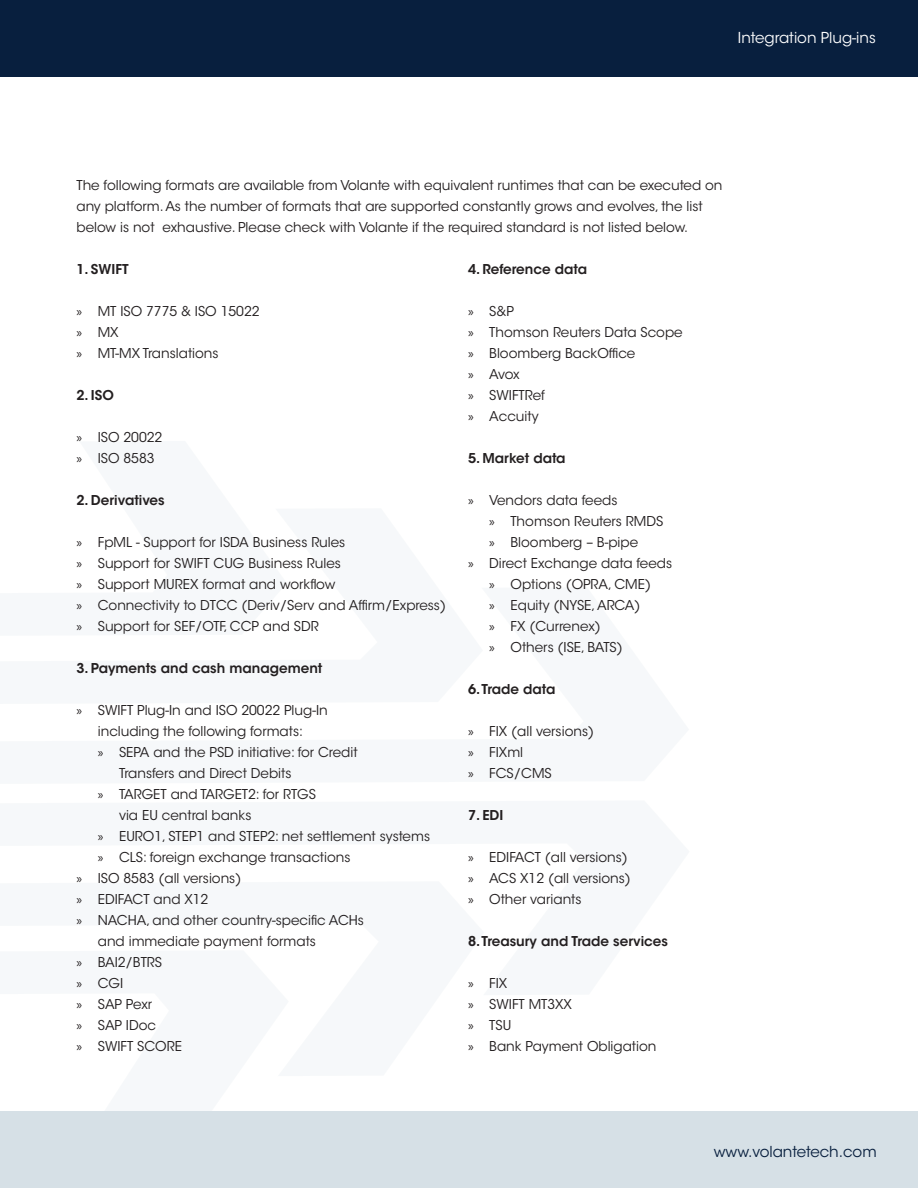
<style>
.page{position:relative;width:918px;height:1188px;background:#fff}
.page>*{position:absolute;margin:0;border:0;box-sizing:border-box;transform-origin:0 0}
.t1{font:15px "ITC Avant Garde Std";color:#081f3e}
.t2{font:15px "ITC Avant Garde Std";color:#fff}
.t3{font:13.5px/21px "ITC Avant Garde Std";color:#231f20}
.t4{font:600 13.5px "ITC Avant Garde Std";color:#231f20}
.s1{font-family:"Myriad Pro"}
</style>
<div class="page">
<div style="left:1px;top:0;width:917px;height:77px;background:#081f3e"></div>
<div style="left:1px;top:1111px;width:917px;height:77px;background:#d6e0e6"></div>
<hr style="left:0;top:1111px;width:1px;height:77px;background:#d6e0e6">
<p class="t2" style="left:738px;top:28px;width:139px">Integration Plug-ins</p>
<p class="t3" style="left:77px;top:175px;width:647px">The following formats are available from Volante with equivalent runtimes that can be executed on any platform. As the number of formats that are supported constantly grows and evolves, the list below is not exhaustive. Please check with Volante if the required standard is not listed below.</p>
<p class="t4" style="left:77px;top:260px;width:54px">1. SWIFT</p>
<p class="t3" style="left:77px;top:301px;width:185px"><span class="s1">»</span> MT ISO 7775 &amp; ISO 15022</p>
<p class="t3" style="left:77px;top:322px;width:44px"><span class="s1">»</span> MX</p>
<p class="t3" style="left:77px;top:343px;width:144px"><span class="s1">»</span> MT-MX Translations</p>
<p class="t4" style="left:77px;top:386px;width:39px">2. ISO</p>
<p class="t3" style="left:77px;top:427px;width:87px"><span class="s1">»</span> ISO 20022</p>
<p class="t3" style="left:77px;top:448px;width:80px"><span class="s1">»</span> ISO 8583</p>
<p class="t4" style="left:77px;top:491px;width:90px">2. Derivatives</p>
<p class="t3" style="left:77px;top:532px;width:270px"><span class="s1">»</span> FpML - Support for ISDA Business Rules</p>
<p class="t3" style="left:77px;top:553px;width:266px"><span class="s1">»</span> Support for SWIFT CUG Business Rules</p>
<p class="t3" style="left:77px;top:574px;width:260px"><span class="s1">»</span> Support MUREX format and workflow</p>
<p class="t3" style="left:77px;top:595px;width:371px"><span class="s1">»</span> Connectivity to DTCC (Deriv/Serv and Affirm/Express)</p>
<p class="t3" style="left:77px;top:616px;width:244px"><span class="s1">»</span> Support for SEF/OTF, CCP and SDR</p>
<p class="t4" style="left:77px;top:659px;width:247px">3. Payments and cash management</p>
<p class="t3" style="left:77px;top:700px;width:253px;text-align:center"><span class="s1">»</span> SWIFT Plug-In and ISO 20022 Plug-In including the following formats:</p>
<p class="t3" style="left:119px;top:742px;width:240px;text-indent:-21px"><span class="s1">»</span> SEPA and the PSD initiative: for Credit<br>Transfers and Direct Debits</p>
<p class="t3" style="left:119px;top:784px;width:198px;text-indent:-21px"><span class="s1">»</span> TARGET and TARGET2: for RTGS via EU central banks</p>
<p class="t3" style="left:98px;top:826px;width:334px"><span class="s1">»</span> EURO1, STEP1 and STEP2: net settlement systems</p>
<p class="t3" style="left:98px;top:847px;width:254px"><span class="s1">»</span> CLS: foreign exchange transactions</p>
<p class="t3" style="left:77px;top:868px;width:166px"><span class="s1">»</span> ISO 8583 (all versions)</p>
<p class="t3" style="left:77px;top:889px;width:133px"><span class="s1">»</span> EDIFACT and X12</p>
<p class="t3" style="left:98px;top:910px;width:268px;text-indent:-21px"><span class="s1">»</span> NACHA, and other country-specific ACHs and immediate payment formats</p>
<p class="t3" style="left:77px;top:952px;width:87px"><span class="s1">»</span> BAI2/BTRS</p>
<p class="t3" style="left:77px;top:973px;width:48px"><span class="s1">»</span> CGI</p>
<p class="t3" style="left:77px;top:994px;width:77px"><span class="s1">»</span> SAP Pexr</p>
<p class="t3" style="left:77px;top:1015px;width:81px"><span class="s1">»</span> SAP IDoc</p>
<p class="t3" style="left:77px;top:1036px;width:107px"><span class="s1">»</span> SWIFT SCORE</p>
<p class="t4" style="left:468px;top:260px;width:121px">4. Reference data</p>
<p class="t3" style="left:468px;top:301px;width:47px"><span class="s1">»</span> S&amp;P</p>
<p class="t3" style="left:468px;top:322px;width:216px"><span class="s1">»</span> Thomson Reuters Data Scope</p>
<p class="t3" style="left:468px;top:343px;width:169px"><span class="s1">»</span> Bloomberg BackOffice</p>
<p class="t3" style="left:468px;top:364px;width:53px"><span class="s1">»</span> Avox</p>
<p class="t3" style="left:468px;top:385px;width:79px"><span class="s1">»</span> SWIFTRef</p>
<p class="t3" style="left:468px;top:406px;width:72px"><span class="s1">»</span> Accuity</p>
<p class="t4" style="left:468px;top:449px;width:99px">5. Market data</p>
<p class="t3" style="left:468px;top:490px;width:151px"><span class="s1">»</span> Vendors data feeds</p>
<p class="t3" style="left:489px;top:511px;width:175px"><span class="s1">»</span> Thomson Reuters RMDS</p>
<p class="t3" style="left:489px;top:532px;width:151px"><span class="s1">»</span> Bloomberg – B-pipe</p>
<p class="t3" style="left:468px;top:553px;width:206px"><span class="s1">»</span> Direct Exchange data feeds</p>
<p class="t3" style="left:489px;top:574px;width:163px"><span class="s1">»</span> Options (OPRA, CME)</p>
<p class="t3" style="left:489px;top:595px;width:153px"><span class="s1">»</span> Equity (NYSE, ARCA)</p>
<p class="t3" style="left:489px;top:616px;width:113px"><span class="s1">»</span> FX (Currenex)</p>
<p class="t3" style="left:489px;top:637px;width:135px"><span class="s1">»</span> Others (ISE, BATS)</p>
<p class="t4" style="left:468px;top:680px;width:89px">6. Trade data</p>
<p class="t3" style="left:468px;top:721px;width:128px"><span class="s1">»</span> FIX (all versions)</p>
<p class="t3" style="left:468px;top:742px;width:57px"><span class="s1">»</span> FIXml</p>
<p class="t3" style="left:468px;top:763px;width:85px"><span class="s1">»</span> FCS/CMS</p>
<p class="t4" style="left:468px;top:806px;width:37px">7. EDI</p>
<p class="t3" style="left:468px;top:847px;width:161px"><span class="s1">»</span> EDIFACT (all versions)</p>
<p class="t3" style="left:468px;top:868px;width:164px"><span class="s1">»</span> ACS X12 (all versions)</p>
<p class="t3" style="left:468px;top:889px;width:115px"><span class="s1">»</span> Other variants</p>
<p class="t4" style="left:468px;top:932px;width:202px">8. Treasury and Trade services</p>
<p class="t3" style="left:468px;top:973px;width:41px"><span class="s1">»</span> FIX</p>
<p class="t3" style="left:468px;top:994px;width:106px"><span class="s1">»</span> SWIFT MT3XX</p>
<p class="t3" style="left:468px;top:1015px;width:45px"><span class="s1">»</span> TSU</p>
<p class="t3" style="left:468px;top:1036px;width:190px"><span class="s1">»</span> Bank Payment Obligation</p>
<p class="t1" style="left:714px;top:1143px;width:164px">www.volantetech.com</p>
</div>
